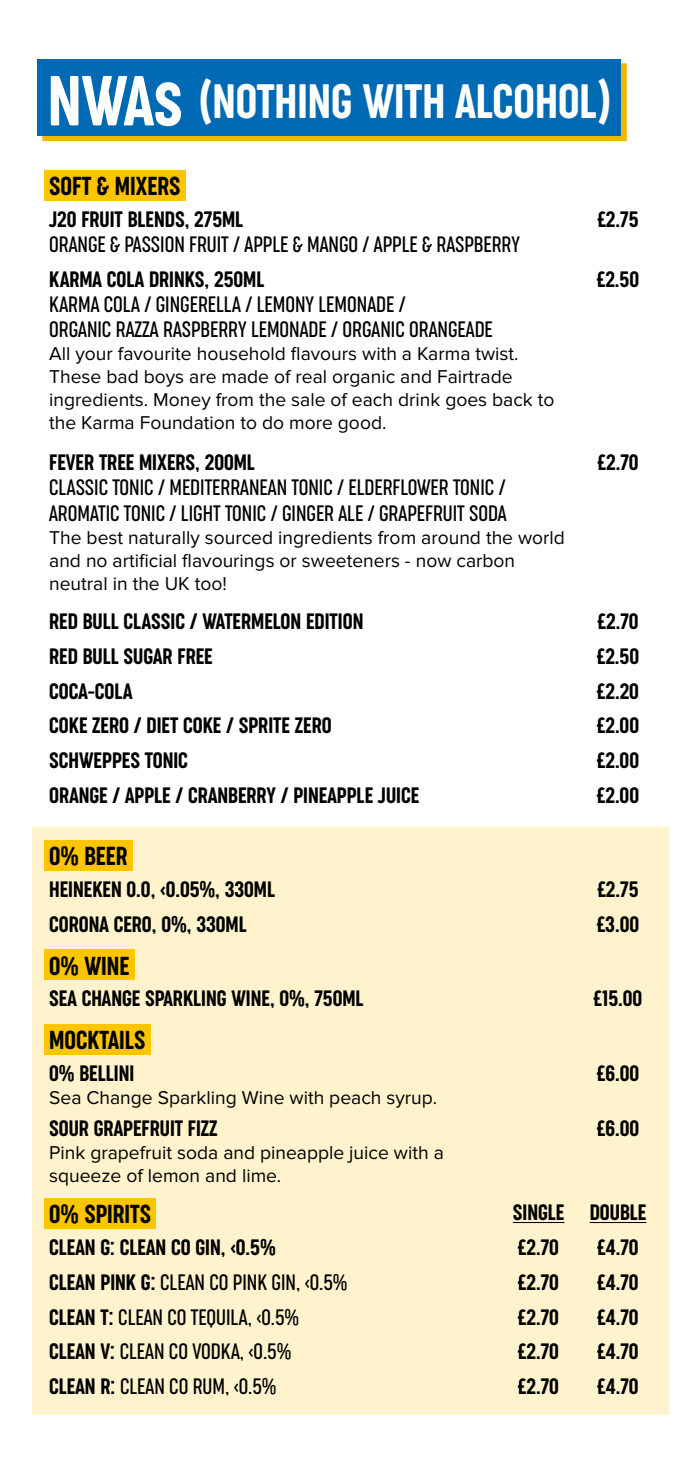
<style>
.page{position:relative;width:700px;height:1474px;background:#fff}
.page>*{position:absolute;margin:0;border:0;box-sizing:border-box;transform-origin:0 0}
.t1{font:300 45.5px "Cocogoose Compressed";color:#fff}
.t2{font:300 24.5px "Cocogoose Compressed";color:#000}
.t3{font:300 21px "Cocogoose Compressed";color:#000}
.t4{font:300 21px/25.2px "Cocogoose Compressed";color:#000}
.t5{font:19.25px/23.1px "Proxima Nova";color:#000}
.s1{font-size:66.5px}
.s2{font-style:inherit}
</style>
<div class="page">
<svg style="left:42px;top:63px;width:584px;height:77px;background:#c4aa20"></svg>
<div style="left:38px;top:59px;width:583px;height:76px;background:#0069b3"></div>
<div style="left:31px;top:827px;width:637px;height:588px;background:#fef3cd"></div>
<div style="left:44px;top:840px;width:88px;height:30px;background:#fdc400"></div>
<div style="left:44px;top:949px;width:90px;height:30px;background:#fdc400"></div>
<div style="left:44px;top:1024px;width:106px;height:30px;background:#fdc400"></div>
<div style="left:44px;top:170px;width:141px;height:30px;background:#fdc400"></div>
<div style="left:44px;top:1198px;width:112px;height:30px;background:#fdc400"></div>
<hr style="left:512px;top:1221px;width:52px;height:1px;background:#000">
<hr style="left:589px;top:1221px;width:57px;height:1px;background:#000">
<h1 class="t1" style="left:48px;top:71px;width:565px"><span class="s1">NWAs</span> (NOTHING WITH ALCOHOL)</h1>
<p class="t2" style="left:49px;top:170px;width:133px">SOFT &amp; MIXERS</p>
<p class="t3" style="left:49px;top:205px;width:195px">J20 FRUIT BLENDS, 275ML</p>
<p class="t4" style="left:49px;top:232px;width:472px">ORANGE &amp; PASSION FRUIT / APPLE &amp; MANGO / APPLE &amp; RASPBERRY</p>
<p class="t3" style="left:49px;top:265px;width:217px">KARMA COLA DRINKS, 250ML</p>
<p class="t4" style="left:49px;top:291px;width:445px">KARMA COLA / GINGERELLA / LEMONY LEMONADE /<br>ORGANIC RAZZA RASPBERRY LEMONADE / ORGANIC ORANGEADE</p>
<p class="t5" style="left:49px;top:342px;width:506px">All your favourite household flavours with a Karma twist.<br>These bad boys are made of real organic and Fairtrade ingredients. Money from the sale of each drink goes back to the Karma Foundation to do more good.</p>
<p class="t3" style="left:49px;top:448px;width:207px">FEVER TREE MIXERS, 200ML</p>
<p class="t4" style="left:49px;top:475px;width:459px">CLASSIC TONIC / MEDITERRANEAN TONIC / ELDERFLOWER TONIC /<br>AROMATIC TONIC / LIGHT TONIC / GINGER ALE / GRAPEFRUIT SODA</p>
<p class="t5" style="left:49px;top:526px;width:517px">The best naturally sourced ingredients from around the world and no artificial flavourings or sweeteners - now carbon neutral in the UK too!</p>
<p class="t3" style="left:597px;top:205px;width:42px">£2.75</p>
<p class="t3" style="left:597px;top:265px;width:43px">£2.50</p>
<p class="t3" style="left:597px;top:448px;width:42px">£2.70</p>
<p class="t3" style="left:49px;top:607px;width:315px">RED BULL CLASSIC / WATERMELON EDITION</p>
<p class="t3" style="left:597px;top:607px;width:42px">£2.70</p>
<p class="t3" style="left:49px;top:642px;width:165px">RED BULL SUGAR FREE</p>
<p class="t3" style="left:597px;top:642px;width:43px">£2.50</p>
<p class="t3" style="left:49px;top:676px;width:85px">COCA-COLA</p>
<p class="t3" style="left:597px;top:676px;width:43px">£2.20</p>
<p class="t3" style="left:49px;top:711px;width:284px">COKE ZERO / DIET COKE / SPRITE ZERO</p>
<p class="t3" style="left:597px;top:711px;width:43px">£2.00</p>
<p class="t3" style="left:49px;top:746px;width:140px">SCHWEPPES TONIC</p>
<p class="t3" style="left:597px;top:746px;width:43px">£2.00</p>
<p class="t3" style="left:49px;top:781px;width:371px">ORANGE / APPLE / CRANBERRY / PINEAPPLE JUICE</p>
<p class="t3" style="left:597px;top:781px;width:43px">£2.00</p>
<p class="t2" style="left:49px;top:839px;width:80px">0% BEER</p>
<p class="t3" style="left:49px;top:875px;width:227px">HEINEKEN 0.0, &lt;0.05%, 330ML</p>
<p class="t3" style="left:597px;top:875px;width:42px">£2.75</p>
<p class="t3" style="left:49px;top:909px;width:199px">CORONA CERO, 0%, 330ML</p>
<p class="t3" style="left:597px;top:909px;width:44px">£3.00</p>
<p class="t2" style="left:49px;top:949px;width:82px">0% WINE</p>
<p class="t3" style="left:49px;top:984px;width:316px">SEA CHANGE SPARKLING WINE, 0%, 750ML</p>
<p class="t3" style="left:594px;top:984px;width:50px">£15.00</p>
<p class="t2" style="left:49px;top:1023px;width:98px">MOCKTAILS</p>
<p class="t3" style="left:49px;top:1059px;width:86px">0% BELLINI</p>
<p class="t5" style="left:49px;top:1086px;width:389px">Sea Change Sparkling Wine with peach syrup.</p>
<p class="t3" style="left:597px;top:1059px;width:44px">£6.00</p>
<p class="t3" style="left:49px;top:1113px;width:170px">SOUR GRAPEFRUIT FIZZ</p>
<p class="t5" style="left:49px;top:1141px;width:396px">Pink grapefruit soda and pineapple juice with a squeeze of lemon and lime.</p>
<p class="t3" style="left:597px;top:1113px;width:44px">£6.00</p>
<p class="t2" style="left:49px;top:1197px;width:103px">0% SPIRITS</p>
<p class="t3" style="left:512px;top:1198px;width:135px">SINGLE DOUBLE</p>
<p class="t3" style="left:49px;top:1233px;width:228px">CLEAN G: CLEAN CO GIN, &lt;0.5%</p>
<p class="t3" style="left:518px;top:1233px;width:42px">£2.70</p>
<p class="t3" style="left:597px;top:1233px;width:42px">£4.70</p>
<p class="t4" style="left:49px;top:1269px;width:300px"><span class="s2">CLEAN PINK G:</span> CLEAN CO PINK GIN, &lt;0.5%</p>
<p class="t3" style="left:518px;top:1268px;width:42px">£2.70</p>
<p class="t3" style="left:597px;top:1268px;width:42px">£4.70</p>
<p class="t4" style="left:49px;top:1303px;width:251px"><span class="s2">CLEAN T:</span> CLEAN CO TEQUILA, &lt;0.5%</p>
<p class="t3" style="left:518px;top:1302px;width:42px">£2.70</p>
<p class="t3" style="left:597px;top:1302px;width:42px">£4.70</p>
<p class="t4" style="left:49px;top:1338px;width:243px"><span class="s2">CLEAN V:</span> CLEAN CO VODKA, &lt;0.5%</p>
<p class="t3" style="left:518px;top:1337px;width:42px">£2.70</p>
<p class="t3" style="left:597px;top:1337px;width:42px">£4.70</p>
<p class="t4" style="left:49px;top:1373px;width:229px"><span class="s2">CLEAN R:</span> CLEAN CO RUM, &lt;0.5%</p>
<p class="t3" style="left:518px;top:1372px;width:42px">£2.70</p>
<p class="t3" style="left:597px;top:1372px;width:42px">£4.70</p>
</div>
